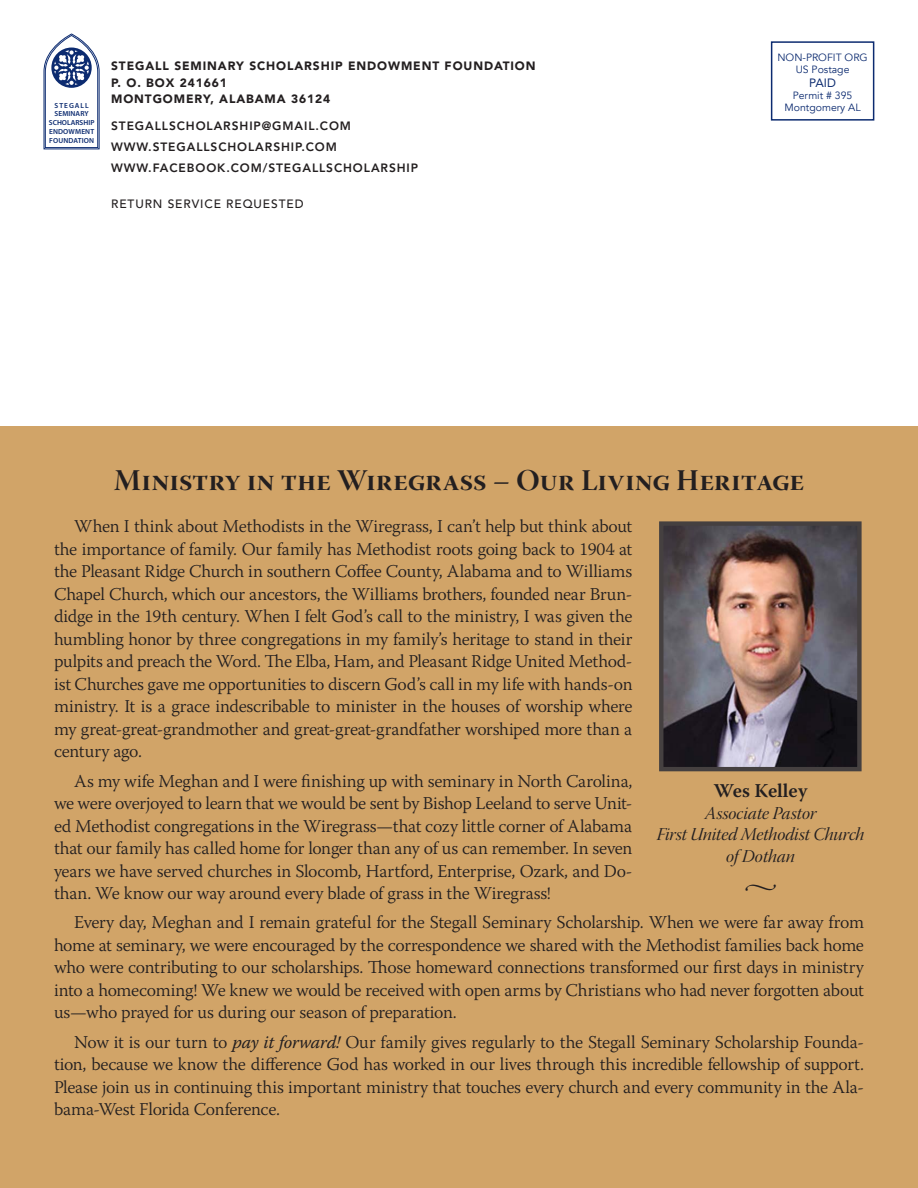
<style>
.page{position:relative;width:918px;height:1188px;background:#fff}
.page>*{position:absolute;margin:0;border:0;box-sizing:border-box;transform-origin:0 0}
.t1{font:30px "Warnock Pro Bold Disp";color:#231f20}
.t2{font:600 19.5px "Warnock Pro";color:#231f20}
.t3{font:19.5px "Minion Pro";color:#231f20}
.t4{font:300 18px/22.5px "Warnock Pro";letter-spacing:-.01em;color:#231f20;text-align:justify}
.t5{font:18px/21.6px "Warnock Pro It Disp";color:#231f20;text-align:center}
.t6{font:800 12px/21px "Avenir";letter-spacing:.075em;color:#231f20}
.t7{font:900 12px/16.5px "Avenir";letter-spacing:.075em;color:#231f20}
.t8{font:500 12px "Avenir";letter-spacing:.075em;color:#231f20}
.t9{font:12px "Avenir";color:#0c2b70}
.t10{font:10.5px/12px "Avenir";color:#0c2b70;text-align:center}
.t11{font:600 7.35px/8.7px "Myriad Pro";letter-spacing:.02em;color:#0c2b70;text-align:center}
.s1{font-weight:400;font-style:italic}
</style>
<div class="page">
<div style="left:0;top:426px;width:918px;height:762px;background:#d1a468"></div>
<svg style="left:44px;top:34px;width:55px;height:115px"></svg>
<div style="left:771px;top:41px;width:103px;height:80px;border:2px solid #0c2b70"></div>
<img style="left:664px;top:526px;width:193px;height:240px">
<div style="left:659px;top:521px;width:203px;height:250px;border:4px solid #454040"></div>
<p class="t11" style="left:49px;top:102px;width:47px">STEGALL<br>SEMINARY<br>SCHOLARSHIP<br>ENDOWMENT<br>FOUNDATION</p>
<p class="t7" style="left:111px;top:59px;width:426px">STEGALL SEMINARY SCHOLARSHIP ENDOWMENT FOUNDATION<br>P. O. BOX 241661<br>MONTGOMERY, ALABAMA 36124</p>
<p class="t6" style="left:111px;top:117px;width:309px">STEGALLSCHOLARSHIP@GMAIL.COM<br>WWW.STEGALLSCHOLARSHIP.COM<br>WWW.FACEBOOK.COM/STEGALLSCHOLARSHIP</p>
<p class="t8" style="left:111px;top:199px;width:194px">RETURN SERVICE REQUESTED</p>
<p class="t10" style="left:777px;top:52px;width:92px">NON-PROFIT ORG<br>US Postage</p>
<p class="t9" style="left:809px;top:78px;width:28px">PAID</p>
<p class="t10" style="left:785px;top:90px;width:78px">Permit # 395<br>Montgomery AL</p>
<h1 class="t1" style="left:114px;top:468px;width:692px">Ministry in the Wiregrass – Our Living Heritage</h1>
<p class="t4" style="left:54px;top:517px;width:580px;text-indent:20px">When I think about Methodists in the Wiregrass, I can’t help but think about the importance of family. Our family has Methodist roots going back to 1904 at the Pleasant Ridge Church in southern Coffee County, Alabama and to Williams Chapel Church, which our ancestors, the Williams brothers, founded near Brun&shy;didge in the 19th century. When I felt God’s call to the ministry, I was given the humbling honor by three congregations in my family’s heritage to stand in their pulpits and preach the Word. The Elba, Ham, and Pleasant Ridge United Method&shy;ist Churches gave me opportunities to discern God’s call in my life with hands-on ministry. It is a grace indescribable to minister in the houses of worship where my great-great-grandmother and great-great-grandfather worshiped more than a century ago.</p>
<p class="t4" style="left:54px;top:771px;width:580px;text-indent:20px">As my wife Meghan and I were finishing up with seminary in North Carolina, we were overjoyed to learn that we would be sent by Bishop Leeland to serve Unit&shy;ed Methodist congregations in the Wiregrass—that cozy little corner of Alabama that our family has called home for longer than any of us can remember. In seven years we have served churches in Slocomb, Hartford, Enterprise, Ozark, and Do&shy;than. We know our way around every blade of grass in the Wiregrass!</p>
<p class="t4" style="left:54px;top:913px;width:812px;text-indent:20px">Every day, Meghan and I remain grateful for the Stegall Seminary Scholarship. When we were far away from home at seminary, we were encouraged by the correspondence we shared with the Methodist families back home who were contributing to our scholarships. Those homeward connections transformed our first days in ministry into a homecoming! We knew we would be received with open arms by Christians who had never forgotten about us—who prayed for us during our season of preparation.</p>
<p class="t4" style="left:54px;top:1032px;width:812px;text-indent:20px">Now it is our turn to <span class="s1">pay it forward!</span> Our family gives regularly to the Stegall Seminary Scholarship Founda&shy;tion, because we know the difference God has worked in our lives through this incredible fellowship of support.<br>Please join us in continuing this important ministry that touches every church and every community in the Ala&shy;bama-West Florida Conference.</p>
<p class="t2" style="left:714px;top:783px;width:95px">Wes Kelley</p>
<p class="t5" style="left:657px;top:803px;width:209px">Associate Pastor<br>First United Methodist Church of Dothan</p>
<p class="t3" style="left:744px;top:878px;width:34px">•</p>
</div>
